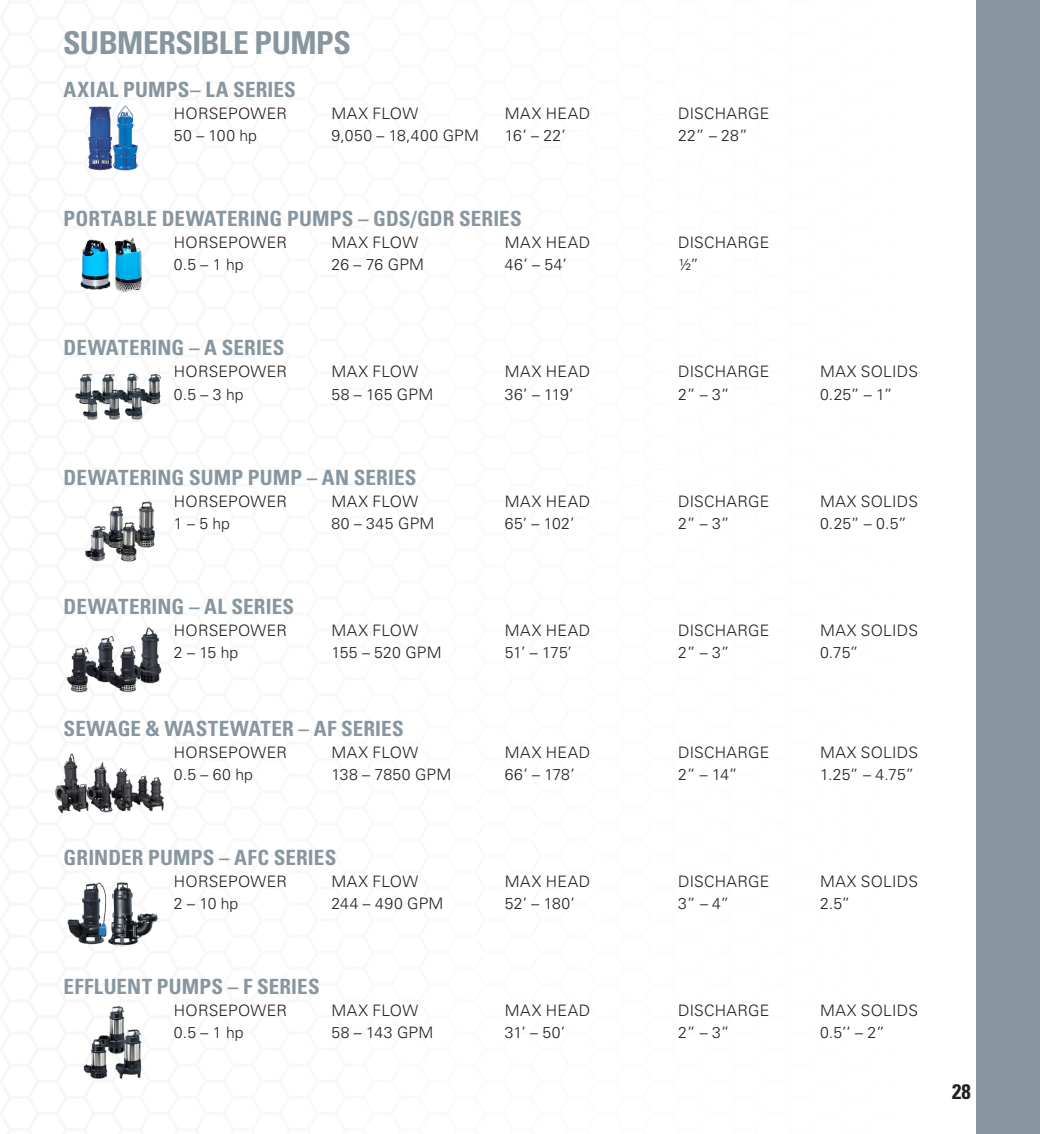
<style>
.page{position:relative;width:1040px;height:1134px;background:#fff}
.page>*{position:absolute;margin:0;border:0;box-sizing:border-box;transform-origin:0 0}
.Tiger_Title_Style{font:700 condensed 31.5px "Univers LT Std";letter-spacing:-.015em;color:#87969f}
.Tiger_Rental_Card_Ti{font:700 condensed 21px "Univers LT Std";letter-spacing:.01em;color:#87969f}
.t1{font:700 condensed 21px "Univers LT Std";color:#231f20}
.Tiger_Rental_Card{font:300 15.75px "Univers LT Std";letter-spacing:.015em;color:#231f20}
</style>
<div class="page">
<div style="left:976px;top:0;width:64px;height:1134px;background:#87969f"></div>
<img style="left:88px;top:105px;width:51px;height:66px">
<img style="left:75px;top:373px;width:87px;height:48px">
<img style="left:85px;top:501px;width:70px;height:61px">
<img style="left:80px;top:237px;width:62px;height:55px">
<img style="left:66px;top:627px;width:96px;height:66px">
<img style="left:55px;top:753px;width:109px;height:61px">
<img style="left:67px;top:882px;width:92px;height:65px">
<img style="left:83px;top:1005px;width:59px;height:74px">
<p class="Tiger_Title_Style" style="left:63px;top:24px;width:289px">SUBMERSIBLE PUMPS</p>
<p class="Tiger_Rental_Card_Ti" style="left:64px;top:77px;width:234px">AXIAL PUMPS– LA SERIES</p>
<p class="Tiger_Rental_Card" style="left:174px;top:104px;width:114px">HORSEPOWER</p>
<p class="Tiger_Rental_Card" style="left:331px;top:104px;width:88px">MAX FLOW</p>
<p class="Tiger_Rental_Card" style="left:505px;top:104px;width:87px">MAX HEAD</p>
<p class="Tiger_Rental_Card" style="left:678px;top:104px;width:93px">DISCHARGE</p>
<p class="Tiger_Rental_Card" style="left:174px;top:126px;width:85px">50 – 100 hp</p>
<p class="Tiger_Rental_Card" style="left:331px;top:126px;width:149px">9,050 – 18,400 GPM</p>
<p class="Tiger_Rental_Card" style="left:505px;top:126px;width:62px">16’ – 22’</p>
<p class="Tiger_Rental_Card" style="left:678px;top:126px;width:71px">22” – 28”</p>
<p class="Tiger_Rental_Card_Ti" style="left:64px;top:206px;width:459px">PORTABLE DEWATERING PUMPS – GDS/GDR SERIES</p>
<p class="Tiger_Rental_Card" style="left:174px;top:233px;width:114px">HORSEPOWER</p>
<p class="Tiger_Rental_Card" style="left:331px;top:233px;width:88px">MAX FLOW</p>
<p class="Tiger_Rental_Card" style="left:505px;top:233px;width:87px">MAX HEAD</p>
<p class="Tiger_Rental_Card" style="left:678px;top:233px;width:93px">DISCHARGE</p>
<p class="Tiger_Rental_Card" style="left:174px;top:255px;width:71px">0.5 – 1 hp</p>
<p class="Tiger_Rental_Card" style="left:331px;top:255px;width:94px">26 – 76 GPM</p>
<p class="Tiger_Rental_Card" style="left:505px;top:255px;width:63px">46’ – 54’</p>
<p class="Tiger_Rental_Card" style="left:678px;top:255px;width:22px">½”</p>
<p class="Tiger_Rental_Card_Ti" style="left:64px;top:335px;width:222px">DEWATERING – A SERIES</p>
<p class="Tiger_Rental_Card" style="left:174px;top:362px;width:114px">HORSEPOWER</p>
<p class="Tiger_Rental_Card" style="left:331px;top:362px;width:88px">MAX FLOW</p>
<p class="Tiger_Rental_Card" style="left:505px;top:362px;width:87px">MAX HEAD</p>
<p class="Tiger_Rental_Card" style="left:678px;top:362px;width:93px">DISCHARGE</p>
<p class="Tiger_Rental_Card" style="left:820px;top:362px;width:99px">MAX SOLIDS</p>
<p class="Tiger_Rental_Card" style="left:174px;top:384px;width:71px">0.5 – 3 hp</p>
<p class="Tiger_Rental_Card" style="left:331px;top:384px;width:103px">58 – 165 GPM</p>
<p class="Tiger_Rental_Card" style="left:505px;top:384px;width:70px">36’ – 119’</p>
<p class="Tiger_Rental_Card" style="left:678px;top:384px;width:53px">2” – 3”</p>
<p class="Tiger_Rental_Card" style="left:820px;top:384px;width:74px">0.25” – 1”</p>
<p class="Tiger_Rental_Card_Ti" style="left:64px;top:464px;width:354px">DEWATERING SUMP PUMP – AN SERIES</p>
<p class="Tiger_Rental_Card" style="left:174px;top:492px;width:114px">HORSEPOWER</p>
<p class="Tiger_Rental_Card" style="left:331px;top:492px;width:88px">MAX FLOW</p>
<p class="Tiger_Rental_Card" style="left:505px;top:492px;width:87px">MAX HEAD</p>
<p class="Tiger_Rental_Card" style="left:678px;top:492px;width:93px">DISCHARGE</p>
<p class="Tiger_Rental_Card" style="left:820px;top:492px;width:99px">MAX SOLIDS</p>
<p class="Tiger_Rental_Card" style="left:174px;top:514px;width:58px">1 – 5 hp</p>
<p class="Tiger_Rental_Card" style="left:331px;top:514px;width:104px">80 – 345 GPM</p>
<p class="Tiger_Rental_Card" style="left:505px;top:514px;width:71px">65’ – 102’</p>
<p class="Tiger_Rental_Card" style="left:678px;top:514px;width:53px">2” – 3”</p>
<p class="Tiger_Rental_Card" style="left:820px;top:514px;width:88px">0.25” – 0.5”</p>
<p class="Tiger_Rental_Card_Ti" style="left:64px;top:593px;width:232px">DEWATERING – AL SERIES</p>
<p class="Tiger_Rental_Card" style="left:174px;top:621px;width:114px">HORSEPOWER</p>
<p class="Tiger_Rental_Card" style="left:331px;top:621px;width:88px">MAX FLOW</p>
<p class="Tiger_Rental_Card" style="left:505px;top:621px;width:87px">MAX HEAD</p>
<p class="Tiger_Rental_Card" style="left:678px;top:621px;width:93px">DISCHARGE</p>
<p class="Tiger_Rental_Card" style="left:820px;top:621px;width:99px">MAX SOLIDS</p>
<p class="Tiger_Rental_Card" style="left:174px;top:643px;width:66px">2 – 15 hp</p>
<p class="Tiger_Rental_Card" style="left:331px;top:643px;width:112px">155 – 520 GPM</p>
<p class="Tiger_Rental_Card" style="left:505px;top:643px;width:69px">51’ – 175’</p>
<p class="Tiger_Rental_Card" style="left:678px;top:643px;width:53px">2” – 3”</p>
<p class="Tiger_Rental_Card" style="left:820px;top:643px;width:40px">0.75”</p>
<p class="Tiger_Rental_Card_Ti" style="left:64px;top:716px;width:341px">SEWAGE &amp; WASTEWATER – AF SERIES</p>
<p class="Tiger_Rental_Card" style="left:174px;top:743px;width:114px">HORSEPOWER</p>
<p class="Tiger_Rental_Card" style="left:331px;top:743px;width:88px">MAX FLOW</p>
<p class="Tiger_Rental_Card" style="left:505px;top:743px;width:87px">MAX HEAD</p>
<p class="Tiger_Rental_Card" style="left:678px;top:743px;width:93px">DISCHARGE</p>
<p class="Tiger_Rental_Card" style="left:820px;top:743px;width:99px">MAX SOLIDS</p>
<p class="Tiger_Rental_Card" style="left:174px;top:765px;width:81px">0.5 – 60 hp</p>
<p class="Tiger_Rental_Card" style="left:331px;top:765px;width:121px">138 – 7850 GPM</p>
<p class="Tiger_Rental_Card" style="left:505px;top:765px;width:71px">66’ – 178’</p>
<p class="Tiger_Rental_Card" style="left:678px;top:765px;width:61px">2” – 14”</p>
<p class="Tiger_Rental_Card" style="left:820px;top:765px;width:96px">1.25” – 4.75”</p>
<p class="Tiger_Rental_Card_Ti" style="left:64px;top:845px;width:274px">GRINDER PUMPS – AFC SERIES</p>
<p class="Tiger_Rental_Card" style="left:174px;top:872px;width:114px">HORSEPOWER</p>
<p class="Tiger_Rental_Card" style="left:331px;top:872px;width:88px">MAX FLOW</p>
<p class="Tiger_Rental_Card" style="left:505px;top:872px;width:87px">MAX HEAD</p>
<p class="Tiger_Rental_Card" style="left:678px;top:872px;width:93px">DISCHARGE</p>
<p class="Tiger_Rental_Card" style="left:820px;top:872px;width:99px">MAX SOLIDS</p>
<p class="Tiger_Rental_Card" style="left:174px;top:894px;width:66px">2 – 10 hp</p>
<p class="Tiger_Rental_Card" style="left:331px;top:894px;width:113px">244 – 490 GPM</p>
<p class="Tiger_Rental_Card" style="left:505px;top:894px;width:71px">52’ – 180’</p>
<p class="Tiger_Rental_Card" style="left:678px;top:894px;width:53px">3” – 4”</p>
<p class="Tiger_Rental_Card" style="left:820px;top:894px;width:32px">2.5”</p>
<p class="Tiger_Rental_Card_Ti" style="left:64px;top:974px;width:257px">EFFLUENT PUMPS – F SERIES</p>
<p class="Tiger_Rental_Card" style="left:174px;top:1001px;width:114px">HORSEPOWER</p>
<p class="Tiger_Rental_Card" style="left:331px;top:1001px;width:88px">MAX FLOW</p>
<p class="Tiger_Rental_Card" style="left:505px;top:1001px;width:87px">MAX HEAD</p>
<p class="Tiger_Rental_Card" style="left:678px;top:1001px;width:93px">DISCHARGE</p>
<p class="Tiger_Rental_Card" style="left:820px;top:1001px;width:99px">MAX SOLIDS</p>
<p class="Tiger_Rental_Card" style="left:174px;top:1023px;width:71px">0.5 – 1 hp</p>
<p class="Tiger_Rental_Card" style="left:331px;top:1023px;width:103px">58 – 143 GPM</p>
<p class="Tiger_Rental_Card" style="left:505px;top:1023px;width:62px">31’ – 50’</p>
<p class="Tiger_Rental_Card" style="left:678px;top:1023px;width:53px">2” – 3”</p>
<p class="Tiger_Rental_Card" style="left:820px;top:1023px;width:66px">0.5’’ – 2”</p>
<p class="t1" style="left:952px;top:1078px;width:20px">28</p>
</div>
